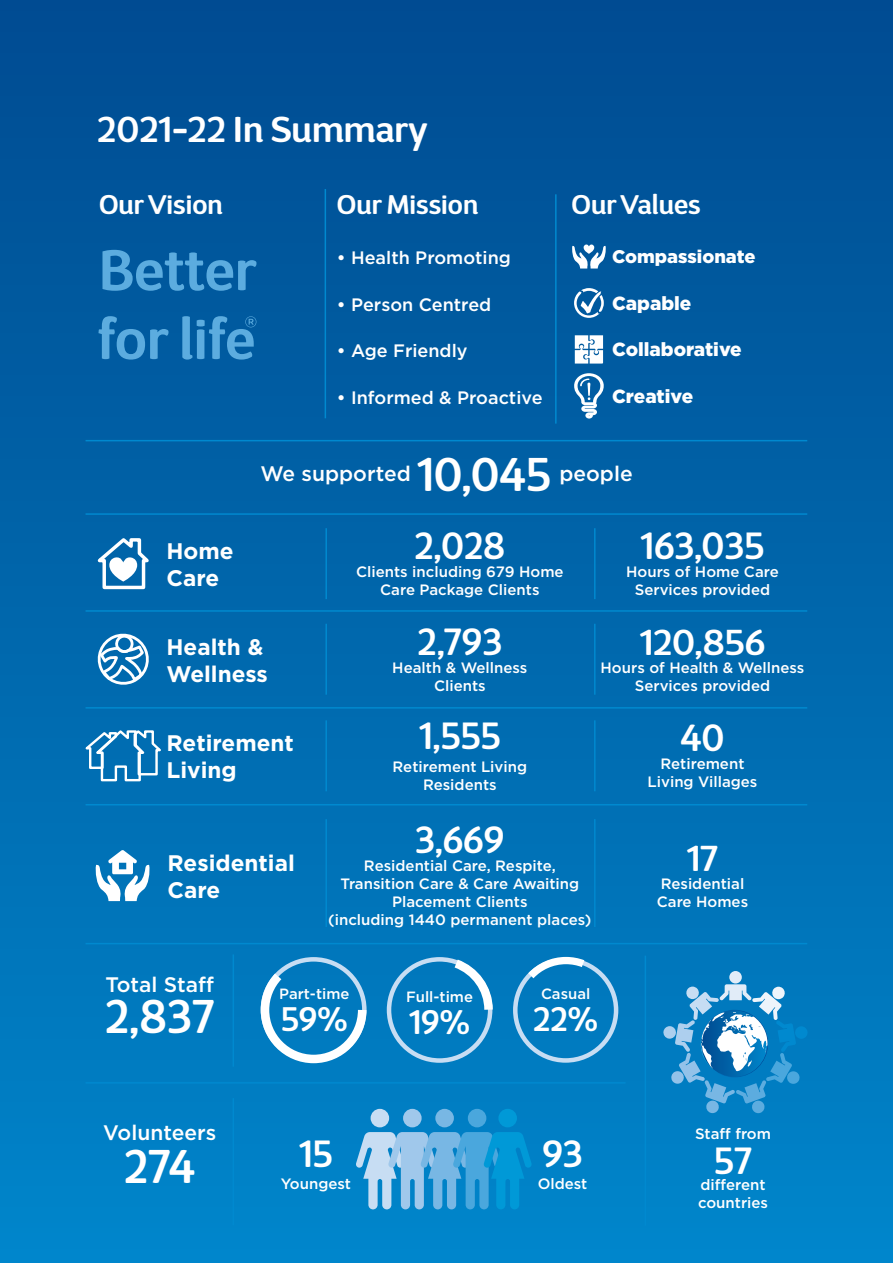
<style>
.page{position:relative;width:893px;height:1263px;background:#fff}
.page>*{position:absolute;margin:0;border:0;box-sizing:border-box;transform-origin:0 0}
.t1{font:600 47.25px "D Sari";color:#fff;scale:.95 1}
.t2{font:600 37.8px "D Sari";color:#fff;scale:.95 1}
.t3{font:600 36px "D Sari";color:#fff}
.t4{font:600 34.05px "D Sari";color:#fff;scale:.95 1}
.t5{font:600 27px "D Sari";color:#fff}
.t6{font:700 22.5px/27px "Gotham";color:#fff}
.t7{font:500 21px "Gotham";color:#fff}
.t8{font:900 18.9px "Gotham";color:#fff}
.t9{font:900 18.3px "Gotham";color:#fff}
.t10{font:500 18px "Gotham";color:#fff}
.t11{font:500 15px/18px "Gotham";color:#fff;text-align:center}
.t12{font:500 14.85px "Gotham";color:#fff}
</style>
<div class="page">
<div style="left:0;top:0;width:893px;height:1263px;background:linear-gradient(to bottom,#004b91,#0186ca)"></div>
<hr style="left:86px;top:943px;width:721px;height:1px;background:#0089cf">
<div style="left:371px;top:1109px;width:18px;height:18px;background:#c7ddf3;border-radius:50%"></div>
<div style="left:403px;top:1109px;width:19px;height:18px;background:#a0c8eb;border-radius:50%"></div>
<div style="left:435px;top:1109px;width:19px;height:18px;background:#78b7e4;border-radius:50%"></div>
<div style="left:468px;top:1109px;width:18px;height:18px;background:#4aa7dd;border-radius:50%"></div>
<div style="left:498px;top:1109px;width:19px;height:18px;background:#0099d7;border-radius:50%"></div>
<svg style="left:356px;top:1132px;width:176px;height:77px;background:#4ea9dc"></svg>
<div style="left:729px;top:971px;width:13px;height:12px;background:#e1ecf8;border-radius:50%"></div>
<svg style="left:663px;top:984px;width:145px;height:129px;background:#3393cb"></svg>
<svg style="left:256px;top:964px;width:115px;height:103px;background:#298ec8"></svg>
<div style="left:513px;top:957px;width:105px;height:106px;border:4px solid #c7ddf3;border-radius:50%"></div>
<svg style="left:521px;top:953px;width:71px;height:33px"></svg>
<div style="left:387px;top:957px;width:105px;height:106px;border:4px solid #c7ddf3;border-radius:50%"></div>
<svg style="left:445px;top:952px;width:52px;height:66px;background:#2b8ec8"></svg>
<hr style="left:86px;top:440px;width:721px;height:1px;background:#0089cf">
<hr style="left:86px;top:707px;width:721px;height:2px;background:#0089cf">
<hr style="left:86px;top:610px;width:721px;height:2px;background:#0089cf">
<hr style="left:86px;top:513px;width:721px;height:2px;background:#0089cf">
<hr style="left:86px;top:804px;width:721px;height:1px;background:#0089cf">
<hr style="left:86px;top:1082px;width:540px;height:1px;background:#0089cf">
<hr style="left:325px;top:819px;width:2px;height:108px;background:#0089cf">
<hr style="left:325px;top:720px;width:2px;height:71px;background:#0089cf">
<hr style="left:325px;top:624px;width:2px;height:71px;background:#0089cf">
<hr style="left:325px;top:528px;width:2px;height:71px;background:#0089cf">
<hr style="left:325px;top:189px;width:1px;height:229px;background:#0089cf">
<hr style="left:594px;top:819px;width:2px;height:108px;background:#0089cf">
<hr style="left:594px;top:720px;width:2px;height:71px;background:#0089cf">
<hr style="left:594px;top:624px;width:2px;height:71px;background:#0089cf">
<hr style="left:594px;top:528px;width:2px;height:71px;background:#0089cf">
<hr style="left:555px;top:194px;width:2px;height:230px;background:#0089cf">
<hr style="left:645px;top:956px;width:1px;height:270px;background:#0089cf">
<svg style="left:95px;top:850px;width:55px;height:51px"></svg>
<svg style="left:80px;top:728px;width:86px;height:54px;background:#338ac1"></svg>
<svg style="left:96px;top:632px;width:55px;height:55px"></svg>
<svg style="left:90px;top:535px;width:66px;height:56px"></svg>
<hr style="left:233px;top:954px;width:1px;height:113px;background:#0089cf">
<hr style="left:233px;top:1098px;width:1px;height:127px;background:#0089cf">
<svg style="left:102px;top:250px;width:155px;height:41px;background:#287cb9"></svg>
<svg style="left:98px;top:316px;width:158px;height:44px;background:#237ab8"></svg>
<svg style="left:572px;top:244px;width:34px;height:24px"></svg>
<svg style="left:574px;top:288px;width:30px;height:30px"></svg>
<svg style="left:575px;top:335px;width:28px;height:29px"></svg>
<svg style="left:574px;top:373px;width:30px;height:46px"></svg>
<h3 class="t3" style="left:97px;top:106px;width:332px">2021-22 In Summary</h3>
<h3 class="t5" style="left:99px;top:187px;width:125px">Our Vision</h3>
<h3 class="t5" style="left:337px;top:187px;width:143px">Our Mission</h3>
<p class="t10" style="left:337px;top:246px;width:176px">• Health Promoting</p>
<p class="t10" style="left:337px;top:293px;width:156px">• Person Centred</p>
<p class="t10" style="left:337px;top:338px;width:132px">• Age Friendly</p>
<p class="t10" style="left:337px;top:386px;width:207px">• Informed &amp; Proactive</p>
<h3 class="t5" style="left:572px;top:187px;width:131px">Our Values</h3>
<p class="t9" style="left:612px;top:244px;width:145px">Compassionate</p>
<p class="t8" style="left:612px;top:290px;width:81px">Capable</p>
<p class="t8" style="left:612px;top:337px;width:131px">Collaborative</p>
<p class="t8" style="left:612px;top:383px;width:83px">Creative</p>
<h3 class="t6" style="left:167px;top:537px;width:69px">Home<br>Care</h3>
<h3 class="t7" style="left:260px;top:460px;width:152px">We supported</h3>
<h1 class="t1" style="left:417px;top:445px;width:142px">10,045</h1>
<h3 class="t7" style="left:559px;top:460px;width:75px">people</h3>
<h2 class="t2" style="left:414px;top:522px;width:97px">2,028</h2>
<p class="t11" style="left:356px;top:563px;width:209px">Clients including 679 Home<br>Care Package Clients</p>
<h2 class="t2" style="left:641px;top:522px;width:132px">163,035</h2>
<p class="t11" style="left:626px;top:563px;width:154px">Hours of Home Care<br>Services provided</p>
<h3 class="t6" style="left:167px;top:633px;width:103px">Health &amp;<br>Wellness</h3>
<h3 class="t6" style="left:167px;top:730px;width:129px">Retirement<br>Living</h3>
<h3 class="t6" style="left:168px;top:849px;width:129px">Residential<br>Care</h3>
<h2 class="t2" style="left:417px;top:617px;width:91px">2,793</h2>
<p class="t11" style="left:392px;top:658px;width:137px">Health &amp; Wellness<br>Clients</p>
<h2 class="t2" style="left:419px;top:712px;width:87px">1,555</h2>
<p class="t11" style="left:393px;top:757px;width:136px">Retirement Living<br>Residents</p>
<h3 class="t3" style="left:640px;top:619px;width:127px">120,856</h3>
<p class="t11" style="left:601px;top:658px;width:205px">Hours of Health &amp; Wellness<br>Services provided</p>
<h2 class="t2" style="left:680px;top:714px;width:48px">40</h2>
<p class="t11" style="left:648px;top:755px;width:111px">Retirement<br>Living Villages</p>
<h2 class="t2" style="left:415px;top:816px;width:95px">3,669</h2>
<p class="t11" style="left:328px;top:856px;width:265px">Residential Care, Respite,<br>Transition Care &amp; Care Awaiting<br>Placement Clients<br>(including 1440 permanent places)</p>
<h3 class="t3" style="left:687px;top:835px;width:33px">17</h3>
<p class="t11" style="left:657px;top:874px;width:93px;text-align:left">Residential<br>Care Homes</p>
<h3 class="t7" style="left:106px;top:971px;width:110px">Total Staff</h3>
<h1 class="t1" style="left:105px;top:986px;width:117px">2,837</h1>
<h3 class="t7" style="left:103px;top:1118px;width:115px">Volunteers</h3>
<h1 class="t1" style="left:124px;top:1136px;width:76px">274</h1>
<p class="t12" style="left:279px;top:984px;width:72px">Part-time</p>
<h3 class="t4" style="left:281px;top:997px;width:72px">59%</h3>
<h2 class="t2" style="left:299px;top:1129px;width:37px">15</h2>
<p class="t11" style="left:281px;top:1175px;width:72px">Youngest</p>
<p class="t12" style="left:406px;top:987px;width:68px">Full-time</p>
<h3 class="t4" style="left:409px;top:1001px;width:65px">19%</h3>
<p class="t12" style="left:541px;top:984px;width:51px">Casual</p>
<h3 class="t4" style="left:533px;top:997px;width:70px">22%</h3>
<h2 class="t2" style="left:542px;top:1129px;width:44px">93</h2>
<p class="t11" style="left:538px;top:1175px;width:51px">Oldest</p>
<p class="t11" style="left:695px;top:1125px;width:77px">Staff from</p>
<h2 class="t2" style="left:714px;top:1136px;width:41px">57</h2>
<p class="t11" style="left:698px;top:1176px;width:72px;text-align:left">different countries</p>
</div>
